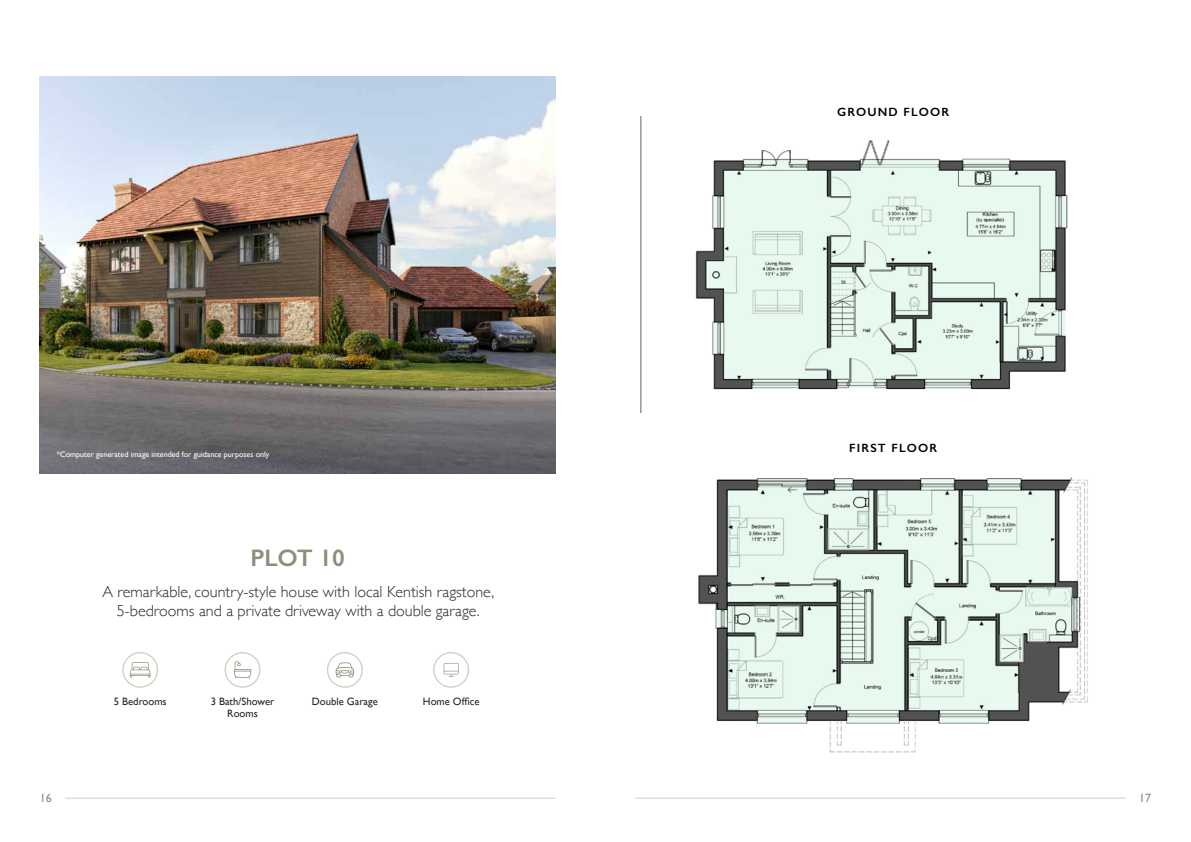
<style>
.page{position:relative;width:1191px;height:842px;background:#fff}
.page>*{position:absolute;margin:0;border:0;box-sizing:border-box;transform-origin:0 0}
.t1{font:600 24px "Gill Sans";letter-spacing:-.01em;color:#8a907c}
.t2{font:300 16px/19.2px "Gill Sans";color:#282723;text-align:center}
.t3{font:600 12px "Gill Sans";letter-spacing:.1em;color:#000}
.t4{font:12px "Gill Sans";color:#8a907c}
.t5{font:10.7px/12px "Gill Sans";color:#282723;text-align:center}
.t6{font:8px "Gill Sans";color:#fff}
</style>
<div class="page">
<hr style="left:65px;top:798px;width:491px;height:1px;background:#cbd2c2">
<hr style="left:635px;top:798px;width:490px;height:1px;background:#cbd2c2">
<img style="left:40px;top:77px;width:516px;height:397px">
<div style="left:122px;top:652px;width:36px;height:36px;border:1px solid #cbd2c2;border-radius:50%"></div>
<svg style="left:130px;top:662px;width:21px;height:15px"></svg>
<div style="left:225px;top:652px;width:35px;height:36px;border:1px solid #cbd2c2;border-radius:50%"></div>
<svg style="left:234px;top:661px;width:18px;height:18px"></svg>
<div style="left:327px;top:652px;width:36px;height:36px;border:1px solid #cbd2c2;border-radius:50%"></div>
<svg style="left:335px;top:662px;width:19px;height:15px"></svg>
<img style="left:698px;top:477px;width:390px;height:275px">
<img style="left:640px;top:116px;width:428px;height:296px">
<div style="left:1077px;top:703px;width:21px;height:57px;background:#fff"></div>
<div style="left:433px;top:652px;width:36px;height:36px;border:1px solid #cbd2c2;border-radius:50%"></div>
<svg style="left:443px;top:663px;width:16px;height:14px"></svg>
<p class="t6" style="left:57px;top:449px;width:214px">*Computer generated image intended for guidance purposes only</p>
<h1 class="t1" style="left:251px;top:543px;width:96px">PLOT 10</h1>
<p class="t2" style="left:102px;top:581px;width:393px">A remarkable, country-style house with local Kentish ragstone,<br>5-bedrooms and a private driveway with a double garage.</p>
<p class="t5" style="left:114px;top:695px;width:54px">5 Bedrooms</p>
<p class="t5" style="left:211px;top:695px;width:65px">3 Bath/Shower<br>Rooms</p>
<p class="t5" style="left:312px;top:695px;width:67px">Double Garage</p>
<p class="t5" style="left:423px;top:695px;width:58px">Home Office</p>
<p class="t3" style="left:837px;top:105px;width:114px">GROUND FLOOR</p>
<p class="t3" style="left:849px;top:440px;width:89px">FIRST FLOOR</p>
<p class="t4" style="left:40px;top:791px;width:13px">16</p>
<p class="t4" style="left:1139px;top:791px;width:13px">17</p>
</div>
